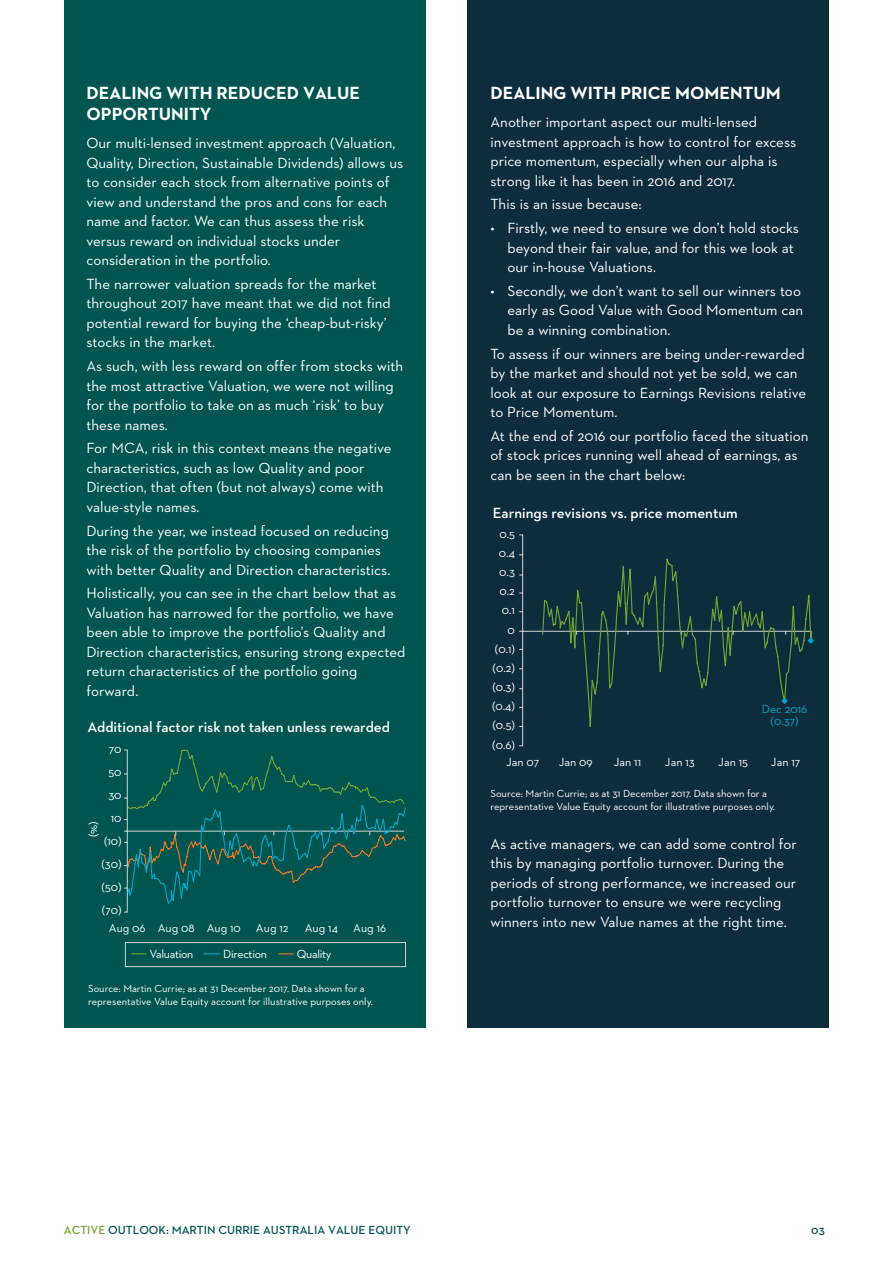
<style>
.page{position:relative;width:893px;height:1263px;background:#fff}
.page>*{position:absolute;margin:0;border:0;box-sizing:border-box;transform-origin:0 0}
.t1{font:700 18px/21px "Neutraface 2 Text";color:#fff}
.t2{font:15px/19.5px "Neutraface 2 Text";color:#fff}
.t3{font:600 15px "Neutraface 2 Text";color:#fff}
.t4{font:12px/19.2px "Neutraface 2 Text";color:#fff;text-align:justify}
.t5{font:600 12px "Neutraface 2 Text";color:#005551}
.t6{font:12px "Neutraface 2 Text";letter-spacing:-.025em;color:#fff}
.t7{font:12px/11.7px "Neutraface 2 Text";color:#00a6cb;text-align:center}
.t8{font:10.5px/13.5px "Neutraface 2 Text";color:#fff}
.s1{color:#74a333}
</style>
<div class="page">
<div style="left:64px;top:0;width:361px;height:1027px;background:#005551"></div>
<div style="left:124px;top:750px;width:4px;height:162px;border:1px solid #d1d3d4"></div>
<div style="left:125px;top:942px;width:281px;height:25px;border:1px solid #d1d3d4"></div>
<svg style="left:132px;top:953px;width:14px;height:1px"></svg>
<svg style="left:204px;top:953px;width:16px;height:1px"></svg>
<svg style="left:279px;top:953px;width:14px;height:1px"></svg>
<svg style="left:124px;top:749px;width:282px;height:156px"></svg>
<div style="left:468px;top:0;width:361px;height:1027px;background:#0d2d3d"></div>
<hr style="left:519px;top:631px;width:293px;height:1px;background:#d1d3d4">
<div style="left:519px;top:534px;width:4px;height:212px;border:1px solid #d1d3d4"></div>
<svg style="left:541px;top:558px;width:272px;height:169px"></svg>
<svg style="left:781px;top:698px;width:7px;height:6px"></svg>
<svg style="left:808px;top:637px;width:6px;height:7px"></svg>
<p class="t1" style="left:86px;top:82px;width:275px">DEALING WITH REDUCED VALUE<br>OPPORTUNITY</p>
<p class="t2" style="left:86px;top:133px;width:318px">Our multi-lensed investment approach (Valuation, Quality, Direction, Sustainable Dividends) allows us to consider each stock from alternative points of view and understand the pros and cons for each name and factor. We can thus assess the risk versus reward on individual stocks under consideration in the portfolio.</p>
<p class="t2" style="left:86px;top:274px;width:306px">The narrower valuation spreads for the market throughout 2017 have meant that we did not find potential reward for buying the ‘cheap-but-risky’ stocks in the market.</p>
<p class="t2" style="left:86px;top:356px;width:318px">As such, with less reward on offer from stocks with the most attractive Valuation, we were not willing for the portfolio to take on as much ‘risk’ to buy these names.</p>
<p class="t2" style="left:86px;top:438px;width:306px">For MCA, risk in this context means the negative characteristics, such as low Quality and poor Direction, that often (but not always) come with value-style names.</p>
<p class="t2" style="left:86px;top:521px;width:306px">During the year, we instead focused on reducing the risk of the portfolio by choosing companies with better Quality and Direction characteristics.</p>
<p class="t2" style="left:86px;top:583px;width:320px">Holistically, you can see in the chart below that as Valuation has narrowed for the portfolio, we have been able to improve the portfolio’s Quality and Direction characteristics, ensuring strong expected return characteristics of the portfolio going forward.</p>
<p class="t3" style="left:88px;top:717px;width:304px">Additional factor risk not taken unless rewarded</p>
<p class="t4" style="left:108px;top:738px;width:15px;line-height:23px">70<br>50<br>30<br>10</p>
<p class="t4" style="left:83px;top:837px;width:18px;rotate:-90deg">(%)</p>
<p class="t4" style="left:101px;top:829px;width:22px;line-height:23px">(10) (30) (50) (70)</p>
<p class="t4" style="left:109px;top:918px;width:181px">Aug 06 Aug 08 Aug 10 Aug 12</p>
<p class="t4" style="left:305px;top:918px;width:35px">Aug 14</p>
<p class="t4" style="left:353px;top:918px;width:35px">Aug 16</p>
<p class="t6" style="left:150px;top:946px;width:45px">Valuation</p>
<p class="t6" style="left:223px;top:946px;width:45px">Direction</p>
<p class="t6" style="left:297px;top:946px;width:36px">Quality</p>
<p class="t8" style="left:88px;top:981px;width:286px">Source: Martin Currie; as at 31 December 2017. Data shown for a representative Value Equity account for illustrative purposes only.</p>
<p class="t1" style="left:490px;top:82px;width:292px">DEALING WITH PRICE MOMENTUM</p>
<p class="t2" style="left:490px;top:112px;width:307px">Another important aspect our multi-lensed investment approach is how to control for excess price momentum, especially when our alpha is strong like it has been in 2016 and 2017.</p>
<p class="t2" style="left:490px;top:194px;width:153px">This is an issue because:</p>
<p class="t2" style="left:507px;top:218px;width:293px;text-indent:-17px">• Firstly, we need to ensure we don’t hold stocks beyond their fair value, and for this we look at our in-house Valuations.</p>
<p class="t2" style="left:507px;top:281px;width:297px;text-indent:-17px">• Secondly, we don’t want to sell our winners too early as Good Value with Good Momentum can be a winning combination.</p>
<p class="t2" style="left:490px;top:344px;width:317px">To assess if our winners are being under-rewarded by the market and should not yet be sold, we can look at our exposure to Earnings Revisions relative to Price Momentum.</p>
<p class="t2" style="left:490px;top:426px;width:320px">At the end of 2016 our portfolio faced the situation of stock prices running well ahead of earnings, as can be seen in the chart below:</p>
<p class="t3" style="left:493px;top:503px;width:247px">Earnings revisions vs. price momentum</p>
<p class="t4" style="left:499px;top:524px;width:18px">0.5<br>0.4<br>0.3<br>0.2</p>
<p class="t4" style="left:502px;top:601px;width:15px;text-align:center">0.1<br>0</p>
<p class="t4" style="left:492px;top:658px;width:24px">(0.2) (0.3) (0.4) (0.5) (0.6)</p>
<p class="t8" style="left:490px;top:786px;width:286px">Source: Martin Currie; as at 31 December 2017. Data shown for a representative Value Equity account for illustrative purposes only.</p>
<p class="t2" style="left:490px;top:833px;width:308px">As active managers, we can add some control for this by managing portfolio turnover. During the periods of strong performance, we increased our portfolio turnover to ensure we were recycling winners into new Value names at the right time.</p>
<p class="t4" style="left:495px;top:639px;width:22px">(0.1)</p>
<p class="t7" style="left:762px;top:703px;width:47px">Dec 2016 (0.37)</p>
<p class="t4" style="left:506px;top:752px;width:35px">Jan 07</p>
<p class="t4" style="left:559px;top:752px;width:35px">Jan 09</p>
<p class="t4" style="left:614px;top:752px;width:29px">Jan 11</p>
<p class="t4" style="left:665px;top:752px;width:31px">Jan 13</p>
<p class="t4" style="left:718px;top:752px;width:31px">Jan 15</p>
<p class="t4" style="left:771px;top:752px;width:31px">Jan 17</p>
<p class="t5" style="left:64px;top:1222px;width:348px"><span class="s1">ACTIVE</span> OUTLOOK: MARTIN CURRIE AUSTRALIA VALUE EQUITY</p>
<p class="t5" style="left:811px;top:1222px;width:15px">03</p>
</div>
